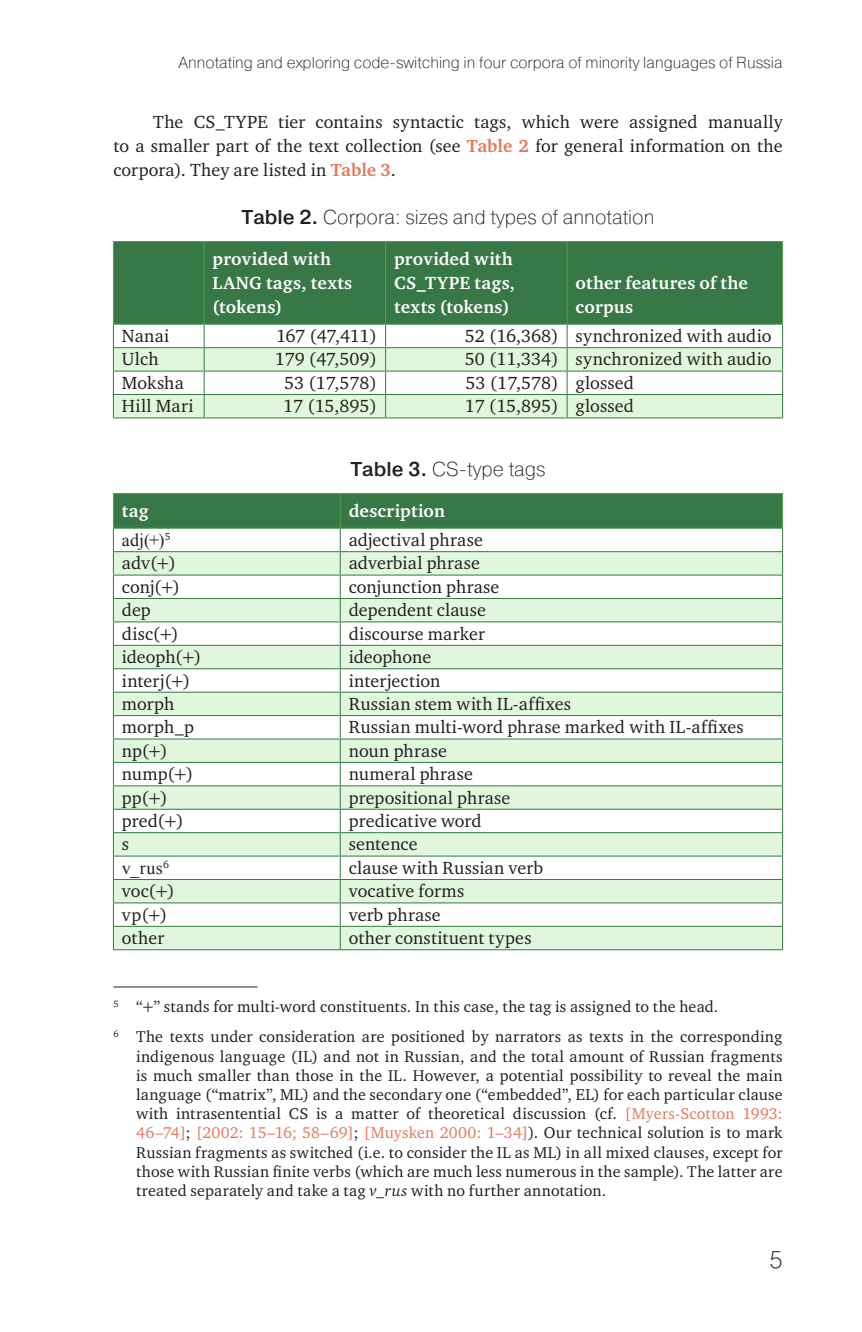
<style>
.page{position:relative;width:862px;height:1332px;background:#fff}
.page>*{position:absolute;margin:0;border:0;box-sizing:border-box;transform-origin:0 0}
.t1{font:200 24px "Pragmatica";color:#231f20}
.t2{font:200 20px "Pragmatica";color:#231f20}
.t3{font:18px/24px "Charter ITC";letter-spacing:.005em;color:#231f20;text-align:justify}
.t4{font:700 18px/24px "Charter ITC";letter-spacing:.015em;color:#fff}
.t5{font:18px "Times New Roman";letter-spacing:.02em;color:#231f20}
.t6{font:16px/19.2px "Charter ITC";letter-spacing:.01em;color:#231f20}
.t7{font:200 16px "Pragmatica";color:#231f20}
.s1{font-weight:700;color:#e6785a}
.s2{font-weight:500}
.s3{color:#e6785a}
.s4{font-style:italic}
</style>
<div class="page">
<div style="left:114px;top:242px;width:668px;height:82px;background:#377846"></div>
<svg style="left:114px;top:348px;width:668px;height:69px;fill:#e0f6dd"></svg>
<hr style="left:113px;top:241px;width:91px;height:1px;background:#50a055">
<hr style="left:113px;top:242px;width:1px;height:82px;background:#50a055">
<hr style="left:204px;top:241px;width:182px;height:1px;background:#50a055">
<hr style="left:204px;top:242px;width:1px;height:82px;background:#50a055">
<hr style="left:386px;top:241px;width:181px;height:1px;background:#50a055">
<hr style="left:385px;top:242px;width:1px;height:82px;background:#50a055">
<hr style="left:567px;top:241px;width:216px;height:1px;background:#50a055">
<hr style="left:566px;top:242px;width:1px;height:82px;background:#50a055">
<hr style="left:782px;top:242px;width:1px;height:82px;background:#50a055">
<hr style="left:113px;top:324px;width:91px;height:1px;background:#50a055">
<hr style="left:204px;top:324px;width:182px;height:1px;background:#50a055">
<hr style="left:386px;top:324px;width:181px;height:1px;background:#50a055">
<hr style="left:567px;top:324px;width:216px;height:1px;background:#50a055">
<hr style="left:113px;top:347px;width:91px;height:1px;background:#377846">
<hr style="left:204px;top:347px;width:182px;height:1px;background:#377846">
<hr style="left:386px;top:347px;width:181px;height:1px;background:#377846">
<hr style="left:567px;top:347px;width:216px;height:1px;background:#377846">
<hr style="left:113px;top:371px;width:91px;height:1px;background:#377846">
<hr style="left:204px;top:371px;width:182px;height:1px;background:#377846">
<hr style="left:386px;top:371px;width:181px;height:1px;background:#377846">
<hr style="left:567px;top:371px;width:216px;height:1px;background:#377846">
<hr style="left:113px;top:394px;width:91px;height:1px;background:#377846">
<svg style="left:113px;top:325px;width:1px;height:92px"></svg>
<hr style="left:204px;top:394px;width:182px;height:1px;background:#377846">
<svg style="left:204px;top:325px;width:1px;height:92px"></svg>
<hr style="left:386px;top:394px;width:181px;height:1px;background:#377846">
<svg style="left:385px;top:325px;width:1px;height:92px"></svg>
<hr style="left:567px;top:394px;width:216px;height:1px;background:#377846">
<svg style="left:566px;top:325px;width:1px;height:92px"></svg>
<svg style="left:782px;top:325px;width:1px;height:92px"></svg>
<hr style="left:113px;top:417px;width:91px;height:1px;background:#377846">
<hr style="left:204px;top:417px;width:182px;height:1px;background:#377846">
<hr style="left:386px;top:417px;width:181px;height:1px;background:#377846">
<hr style="left:567px;top:417px;width:216px;height:1px;background:#377846">
<hr style="left:113px;top:493px;width:227px;height:1px;background:#50a055">
<hr style="left:340px;top:493px;width:443px;height:1px;background:#50a055">
<svg style="left:113px;top:494px;width:670px;height:455px"></svg>
<hr style="left:113px;top:949px;width:227px;height:1px;background:#377846">
<hr style="left:340px;top:949px;width:443px;height:1px;background:#377846">
<hr style="left:113px;top:986px;width:144px;height:1px;background:#231f20">
<p class="t7" style="left:179px;top:52px;width:605px">Annotating and exploring code‑switching in four corpora of minority languages of Russia</p>
<p class="t3" style="left:113px;top:110px;width:670px;text-indent:40px">The CS_TYPE tier contains syntactic tags, which were assigned manually to a smaller part of the text collection (see <span class="s1">Table 2</span> for general information on the corpora). They are listed in <span class="s1">Table 3</span>.</p>
<p class="t2" style="left:241px;top:204px;width:414px"><span class="s2">Table 2.</span> Corpora: sizes and types of annotation</p>
<p class="t4" style="left:213px;top:247px;width:141px">provided with<br>LANG tags, texts (tokens)</p>
<p class="t4" style="left:394px;top:247px;width:122px">provided with<br>CS_TYPE tags, texts (tokens)</p>
<p class="t4" style="left:575px;top:271px;width:174px">other features of the corpus</p>
<p class="t3" style="left:122px;top:324px;width:49px">Nanai</p>
<p class="t3" style="left:276px;top:324px;width:102px">167 (47,411)</p>
<p class="t3" style="left:465px;top:324px;width:308px">52 (16,368) synchronized with audio</p>
<p class="t3" style="left:122px;top:347px;width:38px">Ulch</p>
<p class="t3" style="left:275px;top:347px;width:104px">179 (47,509)</p>
<p class="t3" style="left:465px;top:347px;width:308px">50 (11,334) synchronized with audio</p>
<p class="t3" style="left:122px;top:371px;width:63px">Moksha</p>
<p class="t3" style="left:284px;top:371px;width:94px">53 (17,578)</p>
<p class="t3" style="left:465px;top:371px;width:170px">53 (17,578) glossed</p>
<p class="t3" style="left:122px;top:394px;width:73px">Hill Mari</p>
<p class="t3" style="left:283px;top:394px;width:95px">17 (15,895)</p>
<p class="t3" style="left:465px;top:394px;width:171px">17 (15,895) glossed</p>
<p class="t2" style="left:350px;top:456px;width:197px"><span class="s2">Table 3.</span> CS-type tags</p>
<p class="t4" style="left:122px;top:499px;width:28px">tag</p>
<p class="t4" style="left:349px;top:499px;width:98px">description</p>
<p class="t5" style="left:122px;top:528px;width:50px">adj(+)<sup>5</sup></p>
<p class="t3" style="left:349px;top:528px;width:136px">adjectival phrase</p>
<p class="t3" style="left:122px;top:551px;width:56px">adv(+)</p>
<p class="t3" style="left:349px;top:551px;width:133px">adverbial phrase</p>
<p class="t3" style="left:122px;top:575px;width:60px">conj(+)</p>
<p class="t3" style="left:349px;top:575px;width:152px">conjunction phrase</p>
<p class="t3" style="left:122px;top:598px;width:30px">dep</p>
<p class="t3" style="left:349px;top:598px;width:139px">dependent clause</p>
<p class="t3" style="left:122px;top:622px;width:58px">disc(+)</p>
<p class="t3" style="left:349px;top:622px;width:138px">discourse marker</p>
<p class="t3" style="left:122px;top:645px;width:81px">ideoph(+)</p>
<p class="t3" style="left:349px;top:645px;width:84px">ideophone</p>
<p class="t3" style="left:122px;top:668px;width:70px">interj(+)</p>
<p class="t3" style="left:349px;top:668px;width:93px">interjection</p>
<p class="t3" style="left:122px;top:692px;width:54px">morph</p>
<p class="t3" style="left:349px;top:692px;width:224px">Russian stem with IL-affixes</p>
<p class="t3" style="left:122px;top:715px;width:74px">morph_p</p>
<p class="t3" style="left:349px;top:715px;width:396px">Russian multi-word phrase marked with IL-affixes</p>
<p class="t3" style="left:122px;top:739px;width:47px">np(+)</p>
<p class="t3" style="left:349px;top:739px;width:100px">noun phrase</p>
<p class="t3" style="left:122px;top:762px;width:73px">nump(+)</p>
<p class="t3" style="left:349px;top:762px;width:126px">numeral phrase</p>
<p class="t3" style="left:122px;top:785px;width:47px">pp(+)</p>
<p class="t3" style="left:349px;top:785px;width:163px">prepositional phrase</p>
<p class="t3" style="left:122px;top:809px;width:63px">pred(+)</p>
<p class="t3" style="left:349px;top:809px;width:134px">predicative word</p>
<p class="t3" style="left:122px;top:832px;width:9px">s</p>
<p class="t3" style="left:349px;top:832px;width:70px">sentence</p>
<p class="t5" style="left:122px;top:856px;width:49px">v_rus<sup>6</sup></p>
<p class="t3" style="left:349px;top:856px;width:196px">clause with Russian verb</p>
<p class="t3" style="left:122px;top:879px;width:54px">voc(+)</p>
<p class="t3" style="left:349px;top:879px;width:117px">vocative forms</p>
<p class="t3" style="left:122px;top:903px;width:47px">vp(+)</p>
<p class="t3" style="left:349px;top:903px;width:93px">verb phrase</p>
<p class="t3" style="left:122px;top:926px;width:44px">other</p>
<p class="t3" style="left:349px;top:926px;width:184px">other constituent types</p>
<p class="t6" style="left:113px;top:991px;width:670px;line-height:30.6px"><sup>5</sup> “+” stands for multi-word constituents. In this case, the tag is assigned to the head.<br><sup>6</sup> The texts under consideration are positioned by narrators as texts in the corresponding</p>
<p class="t6" style="left:136px;top:1047px;width:648px;text-align:justify">indigenous language (IL) and not in Russian, and the total amount of Russian fragments is much smaller than those in the IL. However, a potential possibility to reveal the main language (“matrix”, ML) and the secondary one (“embedded”, EL) for each particular clause with intrasentential CS is a matter of theoretical discussion (cf. <span class="s3">[Myers-Scotton 1993:<br>46–74]</span>; <span class="s3">[2002: 15–16; 58–69]</span>; <span class="s3">[Muysken 2000: 1–34]</span>). Our technical solution is to mark Russian fragments as switched (i.e. to consider the IL as ML) in all mixed clauses, except for those with Russian finite verbs (which are much less numerous in the sample). The latter are treated separately and take a tag <span class="s4">v_rus</span> with no further annotation.</p>
<h1 class="t1" style="left:769px;top:1244px;width:15px">5</h1>
</div>
